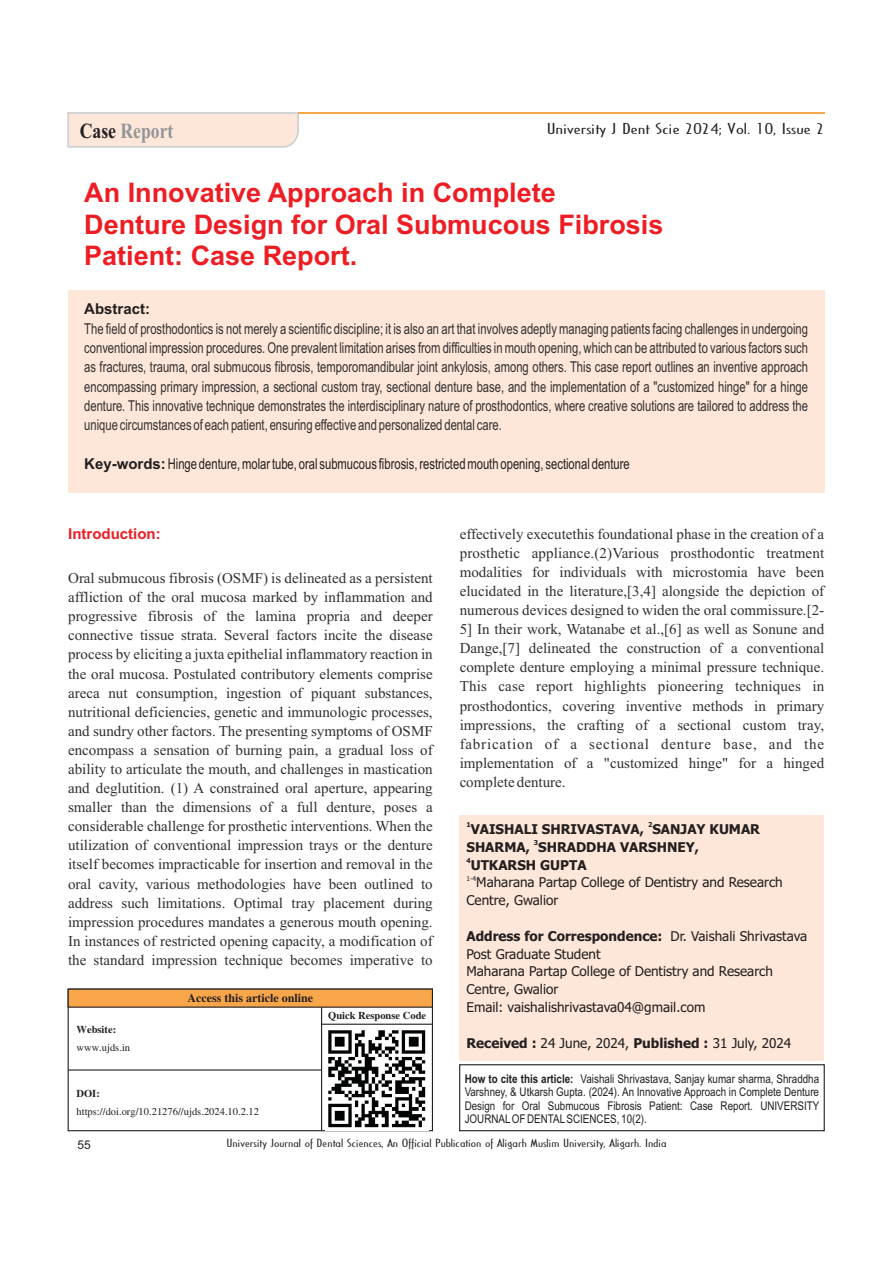
<style>
.page{position:relative;width:893px;height:1263px;background:#fff}
.page>*{position:absolute;margin:0;border:0;box-sizing:border-box;transform-origin:0 0}
.t1{font:700 27px/31.7px "Arial";color:#ee1d23}
.t2{font:700 21.6px "Times New Roman";color:#939598;scale:.82 1}
.t3{font:15px/19px "Times New Roman";color:#312f30;text-align:justify}
.t4{font:15px/19.4px "Arial Th";color:#312f30;text-align:justify}
.t5{font:15px "Arial Th";color:#231f20}
.t6{font:15px "Cassandra";color:#231f20;scale:1.66 1}
.t7{font:700 15px "Arial";color:#ee1d23}
.t8{font:700 15px "Arial";color:#231f20}
.t9{font:13.5px/17.9px "Tahoma";color:#231f20}
.t10{font:700 13.5px "Tahoma";color:#231f20}
.t11{font:12px/13.6px "Arial Narrow";color:#231f20;text-align:justify}
.t12{font:700 12px "Times New Roman";color:#231f20}
.t13{font:12px "Arial";color:#231f20}
.t14{font:11.25px "Cassandra";color:#231f20;scale:1.51 1}
.t15{font:10.5px "Times New Roman";color:#231f20}
.t16{font:700 10.5px "Times New Roman";color:#231f20}
.t17{font:700 6.75px "Tahoma";color:#231f20}
.t18{font:6.75px "Tahoma";color:#231f20}
.s1{color:#231f20}
.s2{font-family:"Arial";font-weight:700}
.s3{font-weight:700}
</style>
<div class="page">
<div style="left:68px;top:290px;width:756px;height:202px;background:#fee7d8"></div>
<div style="left:68px;top:988px;width:365px;height:143px;border:1px solid #231f20"></div>
<svg style="left:67px;top:988px;width:366px;height:20px;background:#dc9649"></svg>
<hr style="left:321px;top:1007px;width:1px;height:124px;background:#231f20">
<hr style="left:68px;top:1069px;width:254px;height:1px;background:#231f20">
<hr style="left:322px;top:1024px;width:111px;height:1px;background:#231f20">
<div style="left:459px;top:1064px;width:366px;height:67px;border:1px solid #231f20"></div>
<div style="left:460px;top:815px;width:364px;height:245px;background:#fee7d8"></div>
<svg style="left:67px;top:112px;width:232px;height:36px;background:#f8e4d8"></svg>
<hr style="left:298px;top:112px;width:526px;height:2px;background:#f9a64a">
<img style="left:326px;top:1030px;width:103px;height:100px">
<h2 class="t2" style="left:80px;top:123px;width:116px"><span class="s1">Case</span> Report</h2>
<p class="t6" style="left:547px;top:121px;width:169px">University J Dent Scie 2024; Vol. 10, Issue 2</p>
<h1 class="t1" style="left:84px;top:179px;width:581px">An Innovative Approach in Complete<br>Denture Design for Oral Submucous Fibrosis<br>Patient: Case Report.</h1>
<p class="t8" style="left:84px;top:303px;width:67px">Abstract:</p>
<p class="t4" style="left:84px;top:320px;width:725px">The field of prosthodontics is not merely a scientific discipline; it is also an art that involves adeptly managing patients facing challenges in undergoing conventional impression procedures. One prevalent limitation arises from difficulties in mouth opening, which can be attributed to various factors such as fractures, trauma, oral submucous fibrosis, temporomandibular joint ankylosis, among others. This case report outlines an inventive approach encompassing primary impression, a sectional custom tray, sectional denture base, and the implementation of a "customized hinge" for a hinge denture. This innovative technique demonstrates the interdisciplinary nature of prosthodontics, where creative solutions are tailored to address the unique circumstances of each patient, ensuring effective and personalized dental care.</p>
<p class="t5" style="left:84px;top:458px;width:547px"><span class="s2">Key-words:</span>Hinge denture, molar tube, oral submucous fibrosis, restricted mouth opening, sectional denture</p>
<p class="t7" style="left:68px;top:528px;width:94px">Introduction:</p>
<p class="t3" style="left:68px;top:570px;width:366px">Oral submucous fibrosis (OSMF) is delineated as a persistent affliction of the oral mucosa marked by inflammation and progressive fibrosis of the lamina propria and deeper connective tissue strata. Several factors incite the disease process by eliciting a juxta epithelial inflammatory reaction in the oral mucosa. Postulated contributory elements comprise areca nut consumption, ingestion of piquant substances, nutritional deficiencies, genetic and immunologic processes, and sundry other factors. The presenting symptoms of OSMF encompass a sensation of burning pain, a gradual loss of ability to articulate the mouth, and challenges in mastication and deglutition. (1) A constrained oral aperture, appearing smaller than the dimensions of a full denture, poses a considerable challenge for prosthetic interventions. When the utilization of conventional impression trays or the denture itself becomes impracticable for insertion and removal in the oral cavity, various methodologies have been outlined to address such limitations. Optimal tray placement during impression procedures mandates a generous mouth opening.<br>In instances of restricted opening capacity, a modification of the standard impression technique becomes imperative to</p>
<p class="t12" style="left:188px;top:994px;width:127px">Access this article online</p>
<p class="t16" style="left:77px;top:1026px;width:41px">Website:</p>
<p class="t15" style="left:77px;top:1044px;width:55px">www.ujds.in</p>
<p class="t16" style="left:77px;top:1089px;width:25px">DOI:</p>
<p class="t15" style="left:77px;top:1107px;width:184px">https://doi.org/10.21276//ujds.2024.10.2.12</p>
<p class="t16" style="left:328px;top:1012px;width:100px">Quick Response Code</p>
<p class="t3" style="left:460px;top:526px;width:366px">effectively executethis foundational phase in the creation of a prosthetic appliance.(2)Various prosthodontic treatment modalities for individuals with microstomia have been elucidated in the literature,[3,4] alongside the depiction of numerous devices designed to widen the oral commissure.[2- 5] In their work, Watanabe et al.,[6] as well as Sonune and Dange,[7] delineated the construction of a conventional complete denture employing a minimal pressure technique.<br>This case report highlights pioneering techniques in prosthodontics, covering inventive methods in primary impressions, the crafting of a sectional custom tray, fabrication of a sectional denture base, and the implementation of a "customized hinge" for a hinged complete denture.</p>
<p class="t17" style="left:466px;top:822px;width:6px">1</p>
<p class="t17" style="left:648px;top:822px;width:6px">2</p>
<p class="t10" style="left:471px;top:824px;width:291px">VAISHALI SHRIVASTAVA, SANJAY KUMAR</p>
<p class="t17" style="left:534px;top:840px;width:6px">3</p>
<p class="t10" style="left:466px;top:841px;width:234px">SHARMA, SHRADDHA VARSHNEY,</p>
<p class="t17" style="left:466px;top:858px;width:6px">4</p>
<p class="t10" style="left:471px;top:859px;width:117px">UTKARSH GUPTA</p>
<p class="t18" style="left:466px;top:875px;width:11px">1-4</p>
<p class="t9" style="left:466px;top:875px;width:318px;text-indent:10px">Maharana Partap College of Dentistry and Research<br>Centre, Gwalior</p>
<p class="t9" style="left:671px;top:928px;width:138px">Dr. Vaishali Shrivastava</p>
<p class="t9" style="left:466px;top:946px;width:308px">Post Graduate Student<br>Maharana Partap College of Dentistry and Research Centre, Gwalior<br>Email: vaishalishrivastava04@gmail.com</p>
<p class="t10" style="left:466px;top:930px;width:197px">Address for Correspondence:</p>
<p class="t9" style="left:466px;top:1035px;width:326px"><span class="s3">Received :</span> 24 June, 2024, <span class="s3">Published :</span> 31 July, 2024</p>
<p class="t11" style="left:465px;top:1073px;width:356px"><span class="s3">How to cite this article:</span> Vaishali Shrivastava, Sanjay kumar sharma, Shraddha Varshney, &amp; Utkarsh Gupta. (2024). An Innovative Approach in Complete Denture Design for Oral Submucous Fibrosis Patient: Case Report. UNIVERSITY JOURNALOF DENTALSCIENCES, 10(2).</p>
<p class="t13" style="left:77px;top:1140px;width:15px">55</p>
<p class="t14" style="left:227px;top:1138px;width:293px">University Journal of Dental Sciences, An Official Publication of Aligarh Muslim University, Aligarh. India</p>
</div>
